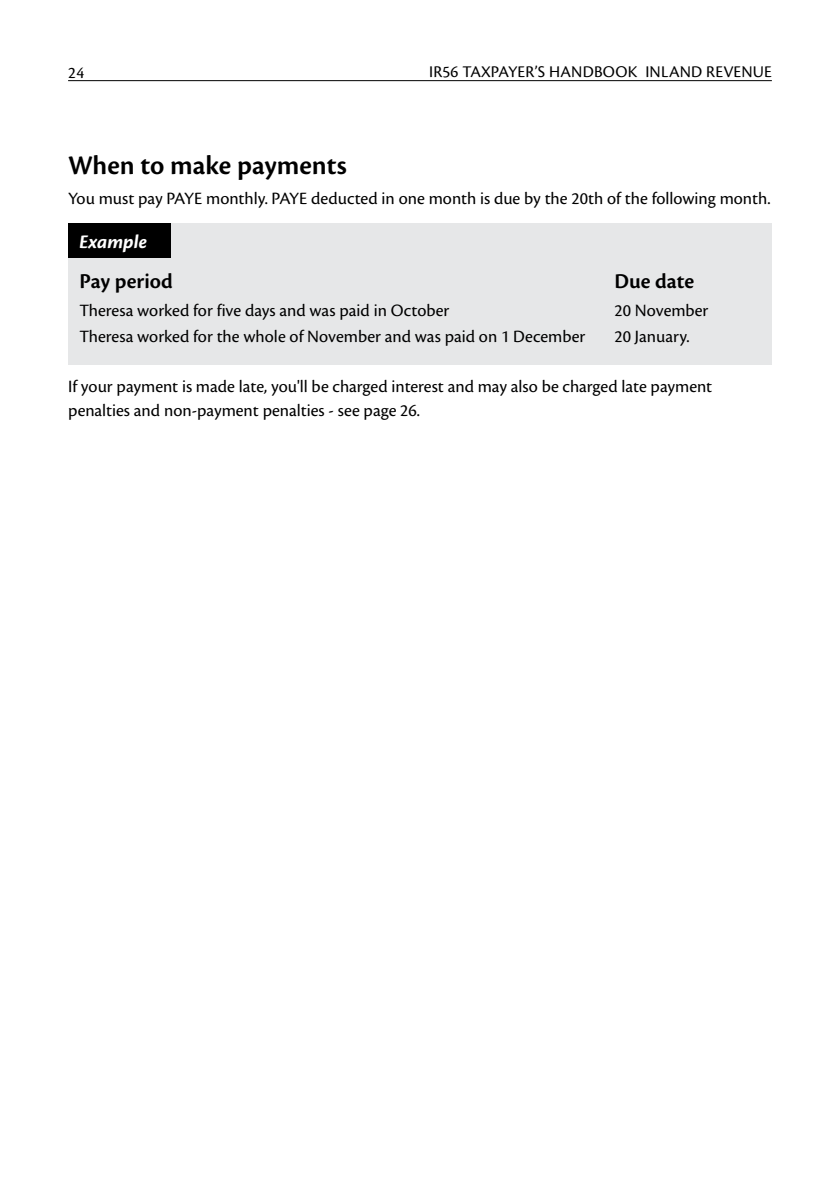
<style>
.page{position:relative;width:840px;height:1191px;background:#fff}
.page>*{position:absolute;margin:0;border:0;box-sizing:border-box;transform-origin:0 0}
.t1{font:600 28px "Cronos Pro";color:#000}
.t2{font:600 22px "Cronos Pro";color:#000}
.t3{font:italic 700 20px "Cronos Pro";letter-spacing:-.005em;color:#fff}
.t4{font:18px/24px "Cronos Pro";color:#000}
.t5{font:17px "Cronos Pro";letter-spacing:.01em;color:#000}
</style>
<div class="page">
<hr style="left:68px;top:80px;width:703px;height:1px;background:#000">
<div style="left:68px;top:223px;width:703px;height:142px;background:#e6e7e8"></div>
<div style="left:68px;top:223px;width:102px;height:34px;background:#000"></div>
<p class="t5" style="left:68px;top:63px;width:18px">24</p>
<p class="t5" style="left:429px;top:62px;width:344px">IR56 TAXPAYER’S HANDBOOK INLAND REVENUE</p>
<h1 class="t1" style="left:68px;top:149px;width:280px">When to make payments</h1>
<p class="t4" style="left:68px;top:186px;width:703px">You must pay PAYE monthly. PAYE deducted in one month is due by the 20th of the following month.</p>
<p class="t3" style="left:79px;top:230px;width:69px">Example</p>
<p class="t2" style="left:79px;top:268px;width:95px">Pay period</p>
<p class="t2" style="left:614px;top:268px;width:81px">Due date</p>
<p class="t4" style="left:79px;top:298px;width:371px">Theresa worked for five days and was paid in October</p>
<p class="t4" style="left:614px;top:298px;width:96px">20 November</p>
<p class="t4" style="left:79px;top:324px;width:507px">Theresa worked for the whole of November and was paid on 1 December</p>
<p class="t4" style="left:614px;top:324px;width:77px">20 January.</p>
<p class="t4" style="left:68px;top:375px;width:645px">If your payment is made late, you'll be charged interest and may also be charged late payment penalties and non-payment penalties - see page 26.</p>
</div>
